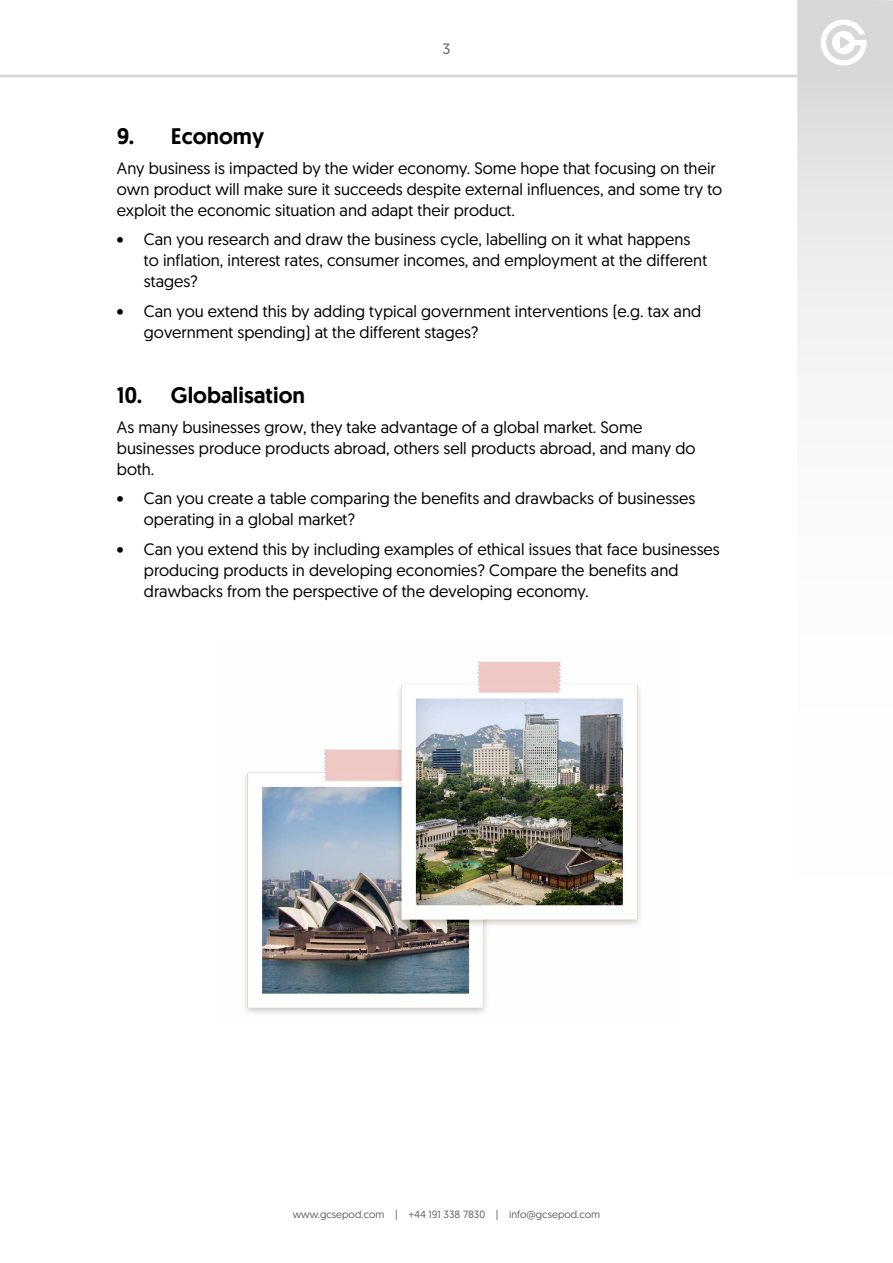
<style>
.page{position:relative;width:893px;height:1263px;background:#fff}
.page>*{position:absolute;margin:0;border:0;box-sizing:border-box;transform-origin:0 0}
.t1{font:500 22.5px "Geomanist";color:#000}
.t2{font:16.5px/21px "Geomanist";color:#000}
.t3{font:15px "Geomanist";color:#646167}
.t4{font:10.5px "Geomanist";color:#646167}
</style>
<div class="page">
<svg style="left:0;top:0;width:893px;height:373px"></svg>
<svg style="left:821px;top:20px;width:46px;height:45px"></svg>
<img style="left:245px;top:661px;width:395px;height:353px">
<p class="t3" style="left:443px;top:39px;width:9px">3</p>
<h1 class="t1" style="left:117px;top:122px;width:149px">9. Economy</h1>
<p class="t2" style="left:117px;top:157px;width:607px">Any business is impacted by the wider economy. Some hope that focusing on their own product will make sure it succeeds despite external influences, and some try to exploit the economic situation and adapt their product.</p>
<p class="t2" style="left:144px;top:229px;width:565px;text-indent:-27px">• Can you research and draw the business cycle, labelling on it what happens to inflation, interest rates, consumer incomes, and employment at the different stages?</p>
<p class="t2" style="left:144px;top:300px;width:559px;text-indent:-27px">• Can you extend this by adding typical government interventions (e.g. tax and government spending) at the different stages?</p>
<h1 class="t1" style="left:117px;top:380px;width:190px">10. Globalisation</h1>
<p class="t2" style="left:117px;top:416px;width:580px">As many businesses grow, they take advantage of a global market. Some businesses produce products abroad, others sell products abroad, and many do both.</p>
<p class="t2" style="left:144px;top:487px;width:553px;text-indent:-27px">• Can you create a table comparing the benefits and drawbacks of businesses operating in a global market?</p>
<p class="t2" style="left:144px;top:538px;width:577px;text-indent:-27px">• Can you extend this by including examples of ethical issues that face businesses producing products in developing economies? Compare the benefits and drawbacks from the perspective of the developing economy.</p>
<p class="t4" style="left:293px;top:1207px;width:309px">www.gcsepod.com | +44 191 338 7830 | info@gcsepod.com</p>
</div>
